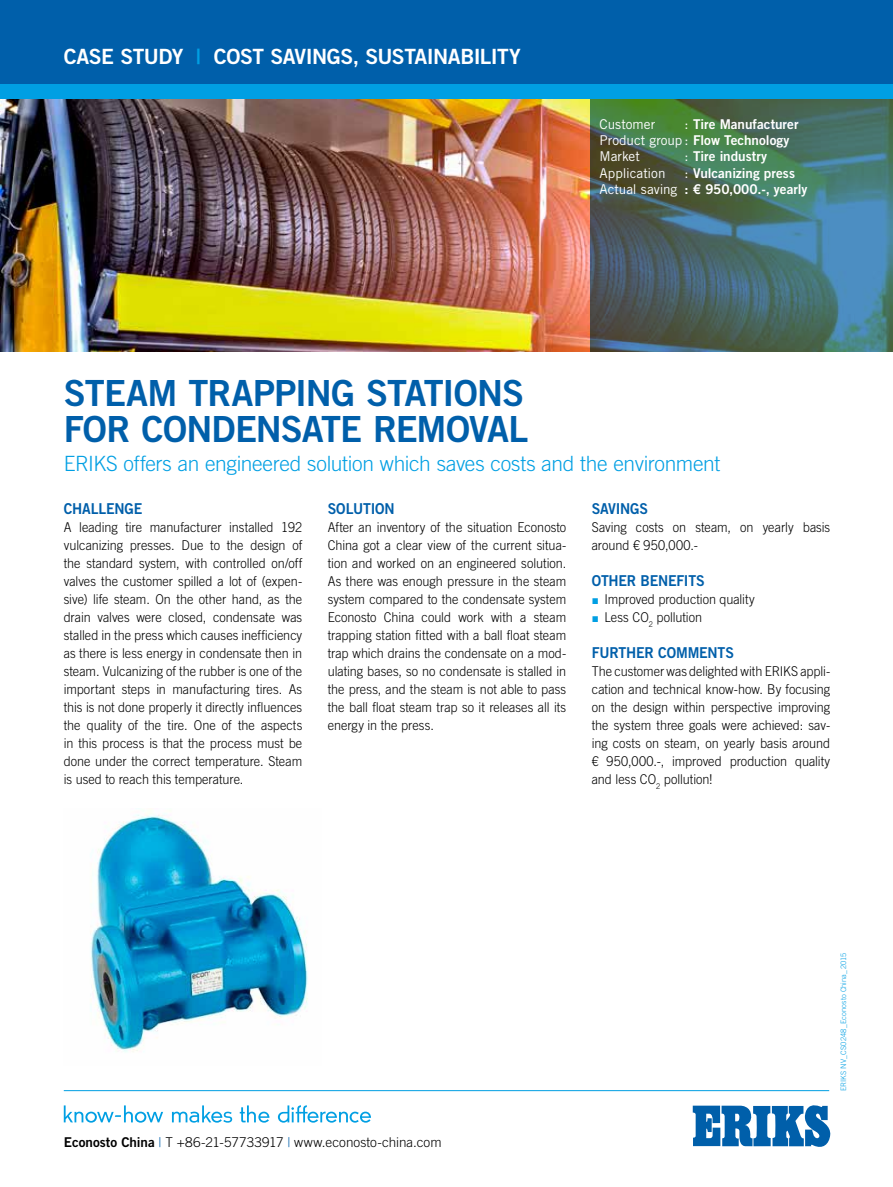
<style>
.page{position:relative;width:893px;height:1187px;background:#fff}
.page>*{position:absolute;margin:0;border:0;box-sizing:border-box;transform-origin:0 0}
.t1{font:36px/36px "Trade Gothic LT Std Bd 2";letter-spacing:-.025em;color:#005faa}
.t2{font:300 21px "Trade Gothic LT Std";letter-spacing:-.015em;color:#009fe3}
.t3{font:21px "Trade Gothic LT Std Bd 2";letter-spacing:-.025em;color:#fff}
.t4{font:15px "Trade Gothic LT Std Bd 2";letter-spacing:-.015em;color:#005faa;scale:.94 1}
.t5{font:300 13.5px/18px "Trade Gothic LT Std";color:#000;text-align:justify;scale:.94 1}
.t6{font:13.5px/16.2px "Trade Gothic LT Std Bd 2";color:#fff}
.t7{font:300 13.5px "Trade Gothic LT Std";color:#000}
.t8{font:13.5px "Trade Gothic LT Std";color:#fff}
.t9{font:300 7.5px "Trade Gothic LT Std";letter-spacing:.015em;color:#009fe3}
.s1{color:#009fe3}
.s2{font-family:"Trade Gothic LT Std"}
.s3{font-family:"Trade Gothic LT Std Bd 2";font-weight:400}
.s4{color:#005faa}
</style>
<div class="page">
<div style="left:0;top:0;width:893px;height:85px;background:#005faa"></div>
<div style="left:0;top:85px;width:893px;height:15px;background:#009fe3"></div>
<svg style="left:693px;top:1105px;width:138px;height:42px"></svg>
<svg style="left:64px;top:1105px;width:99px;height:17px"></svg>
<svg style="left:172px;top:1105px;width:60px;height:17px"></svg>
<svg style="left:240px;top:1105px;width:29px;height:17px"></svg>
<svg style="left:278px;top:1105px;width:93px;height:17px"></svg>
<img style="left:0;top:100px;width:591px;height:252px">
<svg style="left:591px;top:100px;width:302px;height:252px;background:#496e69"></svg>
<hr style="left:64px;top:1090px;width:765px;height:1px;background:#009fe3">
<img style="left:90px;top:808px;width:218px;height:244px">
<h2 class="t3" style="left:64px;top:43px;width:459px">CASE STUDY <span class="s1">|</span> COST SAVINGS, SUSTAINABILITY</h2>
<p class="t6" style="left:600px;top:116px;width:200px;text-indent:85px"><span class="s2">:</span> Tire Manufacturer<br><span class="s2">Product group :</span> Flow Technology</p>
<p class="t8" style="left:600px;top:148px;width:42px">Market</p>
<p class="t6" style="left:685px;top:148px;width:84px"><span class="s2">:</span> Tire industry</p>
<p class="t8" style="left:600px;top:164px;width:67px">Application</p>
<p class="t8" style="left:600px;top:116px;width:57px">Customer</p>
<p class="t6" style="left:600px;top:164px;width:209px;text-indent:85px"><span class="s2">:</span> Vulcanizing press<br><span class="s2">Actual saving</span> : € 950,000.-, yearly</p>
<h1 class="t1" style="left:64px;top:374px;width:466px">STEAM TRAPPING STATIONS<br>FOR CONDENSATE REMOVAL</h1>
<h2 class="t2" style="left:64px;top:450px;width:658px">ERIKS offers an engineered solution which saves costs and the environment</h2>
<p class="t4" style="left:64px;top:499px;width:85px">CHALLENGE</p>
<p class="t5" style="left:64px;top:518px;width:255px">A leading tire manufacturer installed 192 vulcanizing presses. Due to the design of the standard system, with controlled on/off valves the customer spilled a lot of (expen&shy;sive) life steam. On the other hand, as the drain valves were closed, condensate was stalled in the press which causes inefficiency as there is less energy in condensate then in steam. Vulcanizing of the rubber is one of the important steps in manufacturing tires. As this is not done properly it directly influences the quality of the tire. One of the aspects in this process is that the process must be done under the correct temperature. Steam is used to reach this temperature.</p>
<p class="t4" style="left:328px;top:499px;width:73px">SOLUTION</p>
<p class="t5" style="left:328px;top:518px;width:255px">After an inventory of the situation Econosto China got a clear view of the current situa&shy;tion and worked on an engineered solution.<br>As there was enough pressure in the steam system compared to the condensate system Econosto China could work with a steam trapping station fitted with a ball float steam trap which drains the condensate on a mod&shy;ulating bases, so no condensate is stalled in the press, and the steam is not able to pass the ball float steam trap so it releases all its energy in the press.</p>
<p class="t4" style="left:592px;top:499px;width:61px">SAVINGS</p>
<p class="t5" style="left:592px;top:518px;width:255px">Saving costs on steam, on yearly basis around € 950,000.-</p>
<p class="t4" style="left:592px;top:571px;width:122px">OTHER BENEFITS</p>
<p class="t5" style="left:592px;top:590px;width:175px"><span class="s1">▪</span> Improved production quality</p>
<p class="t5" style="left:592px;top:608px;width:119px"><span class="s1">▪</span> Less CO<sub>2</sub> pollution</p>
<p class="t4" style="left:592px;top:643px;width:153px">FURTHER COMMENTS</p>
<p class="t5" style="left:592px;top:662px;width:255px">The customer was delighted with ERIKS appli&shy;cation and technical know-how. By focusing on the design within perspective improving the system three goals were achieved: sav&shy;ing costs on steam, on yearly basis around € 950,000.-, improved production quality and less CO<sub>2</sub> pollution!</p>
<p class="t7" style="left:64px;top:1133px;width:379px"><span class="s3">Econosto China</span> <span class="s4">|</span> T +86-21-57733917 <span class="s4">|</span> www.econosto-china.com</p>
<p class="t9" style="left:839px;top:1090px;width:139px;rotate:-90deg">ERIKS NV_CS0248_Econosto China_2015</p>
</div>
